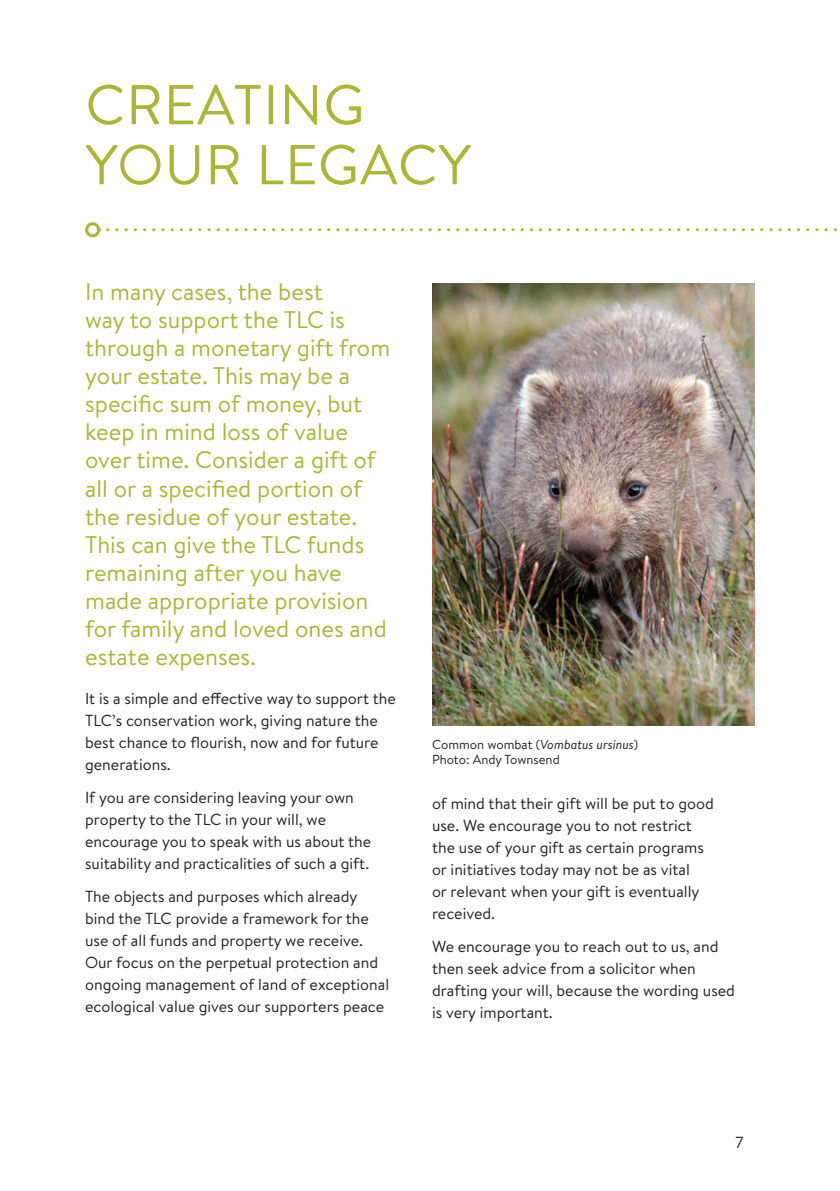
<style>
.page{position:relative;width:840px;height:1191px;background:#fff}
.page>*{position:absolute;margin:0;border:0;box-sizing:border-box;transform-origin:0 0}
.t1{font:56px/60px "Brandon Text";letter-spacing:.02em;color:#abb537}
.t2{font:24px/28px "Brandon Text";color:#abb537}
.t3{font:16px/22px "Brandon Text";color:#231f20}
.t4{font:13px/15px "Brandon Text";color:#231f20}
.s1{font-style:italic}
</style>
<div class="page">
<img style="left:432px;top:283px;width:322px;height:443px">
<svg style="left:108px;top:228px;width:729px;height:3px"></svg>
<div style="left:85px;top:222px;width:15px;height:15px;border:3px solid #abb537;border-radius:50%"></div>
<h1 class="t1" style="left:85px;top:73px;width:386px">CREATING<br>YOUR LEGACY</h1>
<p class="t2" style="left:85px;top:277px;width:306px">In many cases, the best<br>way to support the TLC is through a monetary gift from your estate. This may be a specific sum of money, but keep in mind loss of value over time. Consider a gift of all or a specified portion of the residue of your estate.<br>This can give the TLC funds remaining after you have made appropriate provision for family and loved ones and estate expenses.</p>
<p class="t3" style="left:85px;top:686px;width:312px">It is a simple and effective way to support the TLC’s conservation work, giving nature the best chance to flourish, now and for future generations.</p>
<p class="t3" style="left:85px;top:786px;width:287px">If you are considering leaving your own property to the TLC in your will, we encourage you to speak with us about the suitability and practicalities of such a gift.</p>
<p class="t3" style="left:85px;top:885px;width:305px">The objects and purposes which already bind the TLC provide a framework for the use of all funds and property we receive.<br>Our focus on the perpetual protection and ongoing management of land of exceptional ecological value gives our supporters peace</p>
<p class="t4" style="left:432px;top:737px;width:207px">Common wombat (<span class="s1">Vombatus ursinus</span>)<br>Photo: Andy Townsend</p>
<p class="t3" style="left:432px;top:791px;width:283px">of mind that their gift will be put to good use. We encourage you to not restrict the use of your gift as certain programs or initiatives today may not be as vital<br>or relevant when your gift is eventually received.</p>
<p class="t3" style="left:432px;top:935px;width:304px">We encourage you to reach out to us, and then seek advice from a solicitor when drafting your will, because the wording used is very important.</p>
<p class="t3" style="left:735px;top:1131px;width:10px">7</p>
</div>
